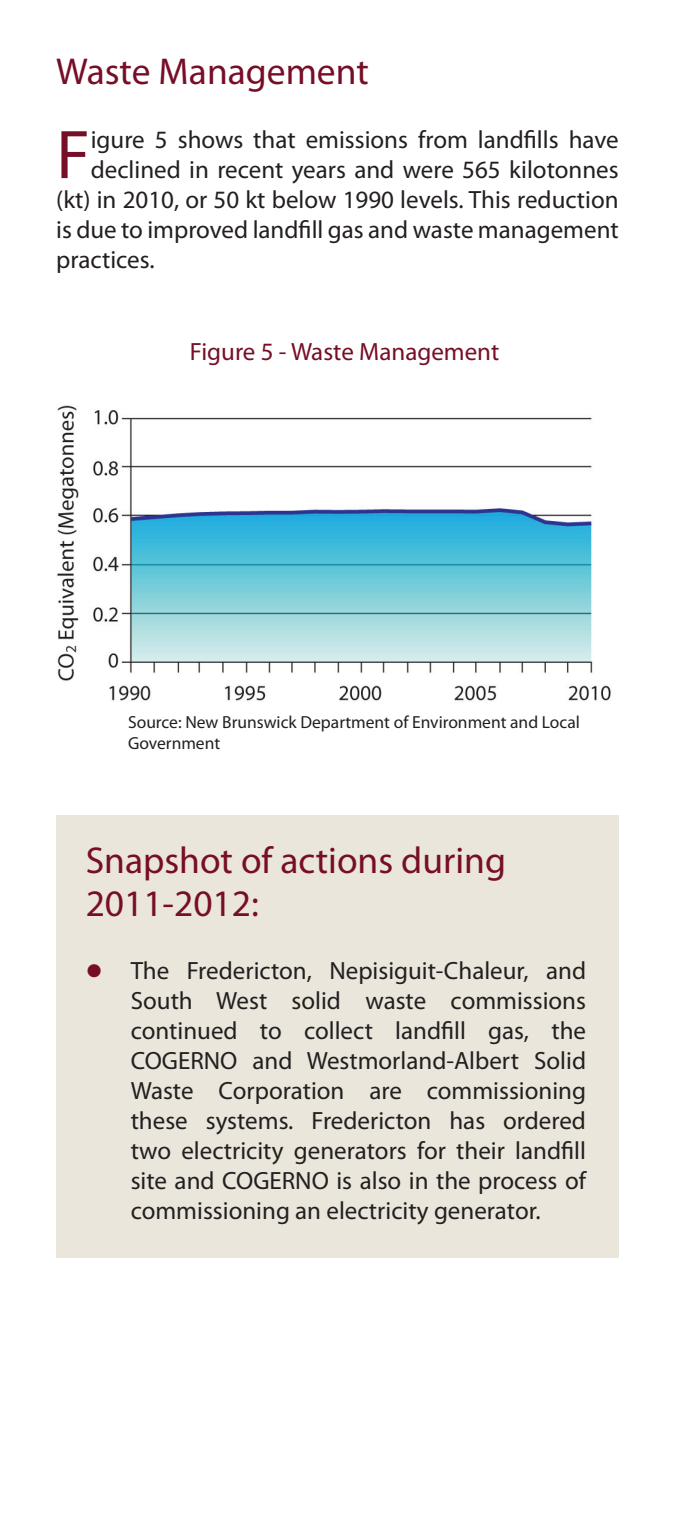
<style>
.page{position:relative;width:675px;height:1530px;background:#fff}
.page>*{position:absolute;margin:0;border:0;box-sizing:border-box;transform-origin:0 0}
.t1{font:69.5px "Myriad Pro";color:#770e28}
.t2{font:37.5px/42.5px "Myriad Pro";color:#770e28}
.t3{font:25px/30px "Myriad Pro";color:#231f20;text-align:justify}
.t4{font:25px "Myriad Pro";color:#770e28}
.t5{font:17.5px/21px "Myriad Pro";color:#231f20}
</style>
<div class="page">
<img style="left:57px;top:405px;width:554px;height:296px">
<div style="left:56px;top:815px;width:563px;height:442px;background:#eae6db"></div>
<h2 class="t2" style="left:56px;top:50px;width:314px">Waste Management</h2>
<h1 class="t1" style="left:56px;top:112px;width:35px">F</h1>
<p class="t3" style="left:91px;top:124px;width:529px">igure 5 shows that emissions from landfills have</p>
<p class="t3" style="left:91px;top:154px;width:529px">declined in recent years and were 565 kilotonnes</p>
<p class="t3" style="left:56px;top:184px;width:564px">(kt) in 2010, or 50 kt below 1990 levels. This reduction</p>
<p class="t3" style="left:56px;top:214px;width:564px">is due to improved landfill gas and waste management</p>
<p class="t3" style="left:56px;top:244px;width:100px">practices.</p>
<p class="t4" style="left:190px;top:336px;width:311px">Figure 5 - Waste Management</p>
<p class="t5" style="left:128px;top:711px;width:453px">Source: New Brunswick Department of Environment and Local<br>Government</p>
<h2 class="t2" style="left:86px;top:839px;width:422px">Snapshot of actions during<br>2011-2012:</h2>
<p class="t3" style="left:131px;top:956px;width:457px">The Fredericton, Nepisiguit-Chaleur, and South West solid waste commissions continued to collect landfill gas, the COGERNO and Westmorland-Albert Solid Waste Corporation are commissioning these systems. Fredericton has ordered two electricity generators for their landfill site and COGERNO is also in the process of commissioning an electricity generator.</p>
</div>
